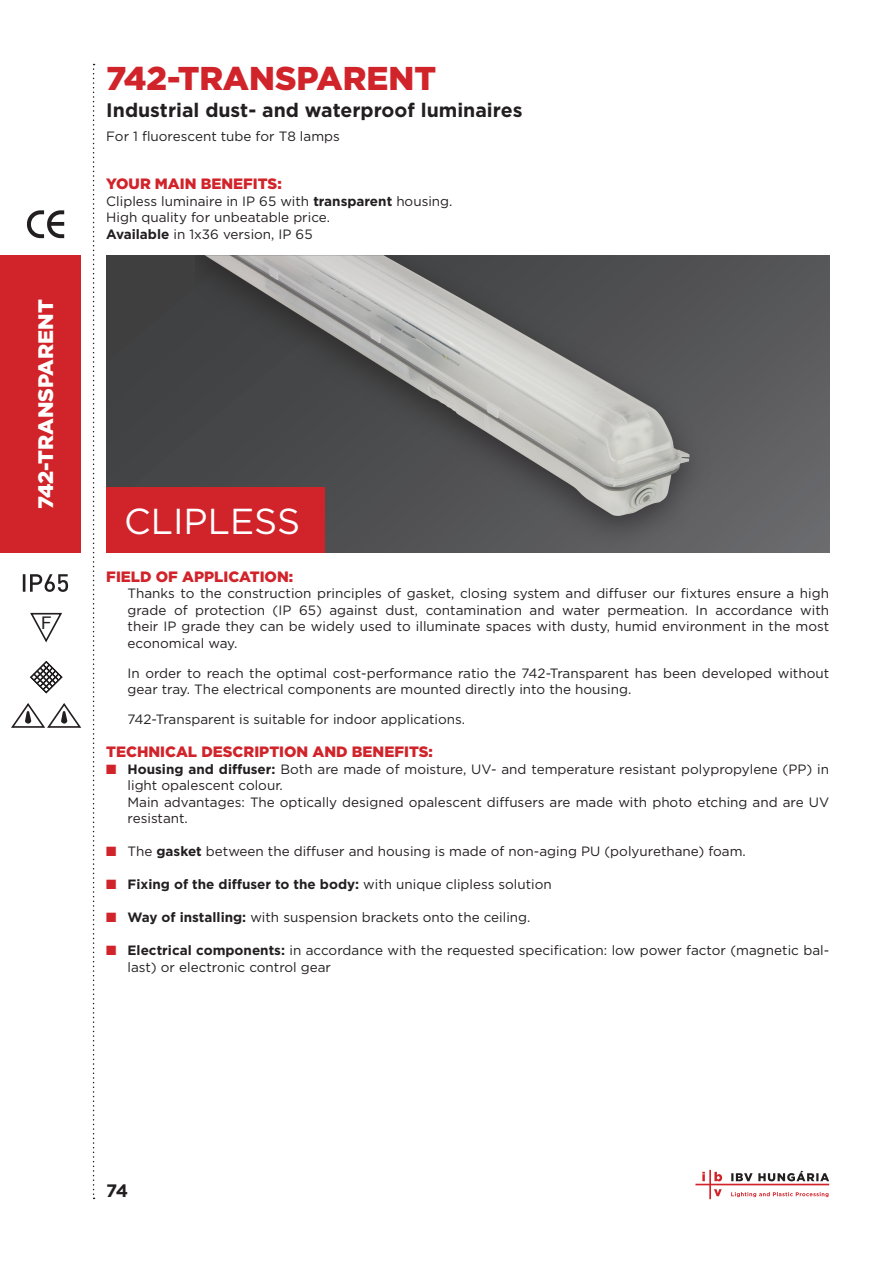
<style>
.page{position:relative;width:893px;height:1263px;background:#fff}
.page>*{position:absolute;margin:0;border:0;box-sizing:border-box;transform-origin:0 0}
.t1{font:36.15px "Gotham";color:#fff}
.t2{font:900 33px "Gotham";color:#d1232a}
.t3{font:900 21px "Gotham";color:#fff}
.t4{font:700 19.5px "Gotham";color:#231f20}
.t5{font:700 18px "Gotham";color:#231f20}
.t6{font:17.4px "Arial";color:#231f20}
.t7{font:900 15px "Gotham";color:#d1232a}
.t8{font:13.5px/16.5px "Gotham";color:#231f20}
.t9{font:700 13.5px "Gotham";color:#231f20}
.s1{font-weight:700}
.s2{color:#d1232a}
.s3{font-weight:400}
</style>
<div class="page">
<div style="left:0;top:255px;width:81px;height:298px;background:#d1232a"></div>
<svg style="left:695px;top:1170px;width:134px;height:29px"></svg>
<svg style="left:93px;top:64px;width:2px;height:1135px"></svg>
<svg style="left:106px;top:255px;width:723px;height:298px;background:#525355"></svg>
<div style="left:196px;top:255px;width:518px;height:296px;background:#231f20;opacity:.66"></div>
<img style="left:205px;top:255px;width:485px;height:261px">
<svg style="left:27px;top:210px;width:37px;height:28px"></svg>
<svg style="left:30px;top:661px;width:32px;height:32px"></svg>
<svg style="left:11px;top:703px;width:71px;height:25px"></svg>
<svg style="left:30px;top:612px;width:32px;height:31px"></svg>
<svg style="left:23px;top:574px;width:45px;height:18px"></svg>
<div style="left:106px;top:487px;width:219px;height:66px;background:#d1232a"></div>
<p class="t3" style="left:31px;top:509px;width:211px;rotate:-90deg">742-TRANSPARENT</p>
<p class="t6" style="left:41px;top:612px;width:12px">F</p>
<p class="t2" style="left:106px;top:56px;width:331px">742-TRANSPARENT</p>
<p class="t4" style="left:106px;top:97px;width:418px">Industrial dust- and waterproof luminaires</p>
<p class="t8" style="left:106px;top:128px;width:235px">For 1 fluorescent tube for T8 lamps</p>
<p class="t7" style="left:106px;top:174px;width:177px">YOUR MAIN BENEFITS:</p>
<p class="t8" style="left:106px;top:192px;width:348px">Clipless luminaire in IP 65 with <span class="s1">transparent</span> housing.</p>
<p class="t8" style="left:106px;top:209px;width:225px">High quality for unbeatable price.</p>
<p class="t8" style="left:106px;top:225px;width:208px"><span class="s1">Available</span> in 1x36 version, IP 65</p>
<p class="t1" style="left:124px;top:498px;width:177px">CLIPLESS</p>
<p class="t7" style="left:106px;top:566px;width:188px">FIELD OF APPLICATION:</p>
<p class="t8" style="left:128px;top:585px;width:703px;text-align:justify">Thanks to the construction principles of gasket, closing system and diffuser our fixtures ensure a high grade of protection (IP 65) against dust, contamination and water permeation. In accordance with their IP grade they can be widely used to illuminate spaces with dusty, humid environment in the most economical way.</p>
<p class="t8" style="left:128px;top:664px;width:703px">In order to reach the optimal cost-performance ratio the 742-Transparent has been developed without gear tray. The electrical components are mounted directly into the housing.</p>
<p class="t8" style="left:128px;top:711px;width:339px">742-Transparent is suitable for indoor applications.</p>
<p class="t7" style="left:106px;top:742px;width:328px">TECHNICAL DESCRIPTION AND BENEFITS:</p>
<p class="t8" style="left:128px;top:760px;width:703px;text-indent:-21px"><span class="s2">■</span> <span class="s1">Housing and diffuser:</span> Both are made of moisture, UV- and temperature resistant polypropylene (PP) in light opalescent colour.</p>
<p class="t8" style="left:128px;top:793px;width:703px">Main advantages: The optically designed opalescent diffusers are made with photo etching and are UV resistant.</p>
<p class="t8" style="left:106px;top:843px;width:641px"><span class="s2">■</span> The <span class="s1">gasket</span> between the diffuser and housing is made of non-aging PU (polyurethane) foam.</p>
<p class="t9" style="left:106px;top:876px;width:447px"><span class="s2">■</span> Fixing of the diffuser to the body: <span class="s3">with unique clipless solution</span></p>
<p class="t8" style="left:106px;top:909px;width:426px"><span class="s2">■</span> <span class="s1">Way of installing:</span> with suspension brackets onto the ceiling.</p>
<p class="t8" style="left:128px;top:942px;width:703px;text-indent:-21px"><span class="s2">■</span> <span class="s1">Electrical components:</span> in accordance with the requested specification: low power factor (magnetic bal&shy;last) or electronic control gear</p>
<p class="t5" style="left:106px;top:1178px;width:24px">74</p>
</div>
